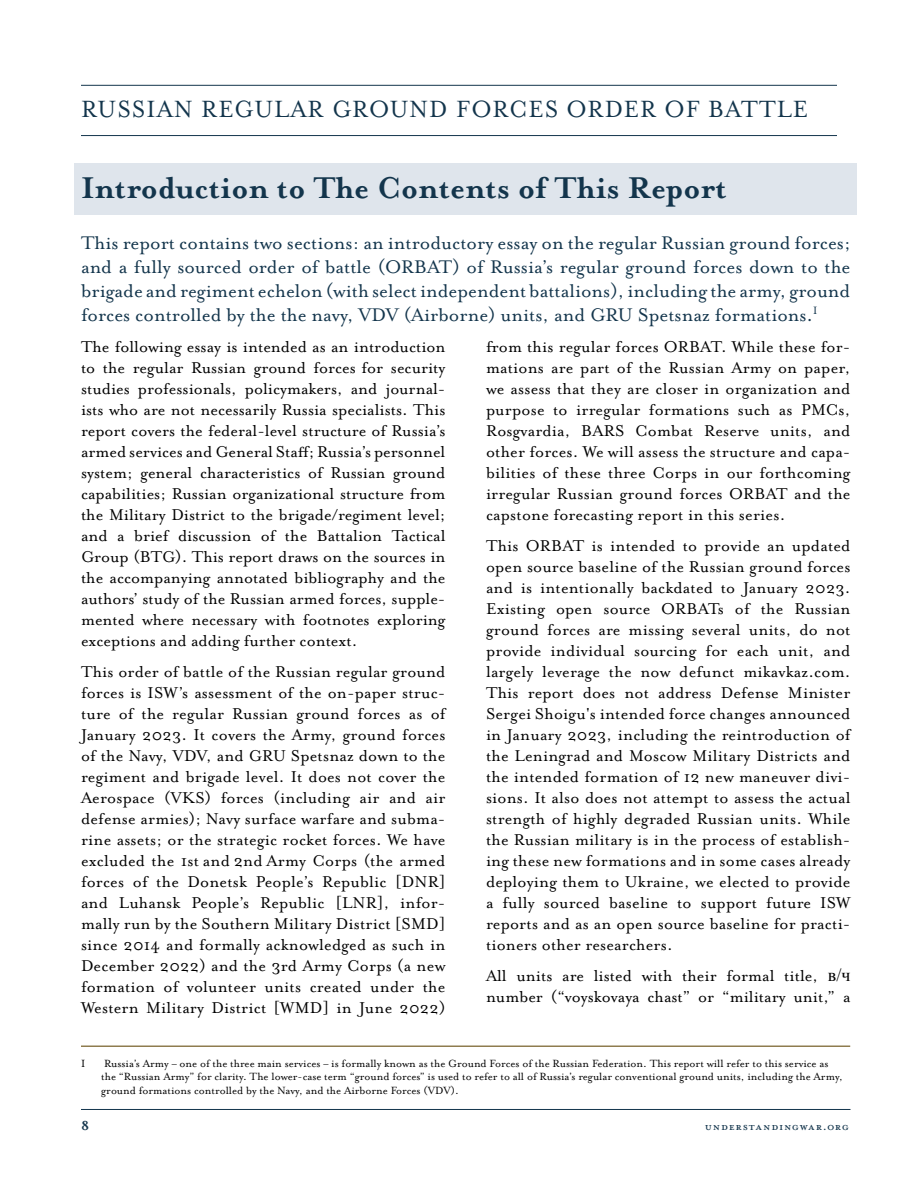
<style>
.page{position:relative;width:918px;height:1188px;background:#fff}
.page>*{position:absolute;margin:0;border:0;box-sizing:border-box;transform-origin:0 0}
.Heading_1{font:700 34.5px "Mrs Eaves OT";color:#13354c}
.Tier_1_-_Page_Section_Headlines{font:27px "Mrs Eaves OT";letter-spacing:.04em;color:#13354c}
.INTRO{font:21px/24px "Mrs Eaves OT";color:#13354c;text-align:justify}
.Body_Copy{font:18px/21px "Mrs Eaves OT";letter-spacing:.01em;color:#000;text-align:justify}
.Article-Page_bottom_details{font:15px "Mrs Eaves All Petite Caps OT";letter-spacing:.05em;color:#13354c}
.Article-Page_bottom_details-2{font:700 15px "Mrs Eaves OT";color:#13354c}
.FOOTNOTES_1{font:12px/13.5px "Mrs Eaves OT";color:#000}
.s1{font-family:"Times New Roman"}
</style>
<div class="page">
<div style="left:74px;top:163px;width:783px;height:52px;background:#dfe5ec"></div>
<hr style="left:81px;top:1046px;width:769px;height:1px;background:#8f7c4f">
<hr style="left:81px;top:85px;width:756px;height:1px;background:#13354c">
<hr style="left:81px;top:135px;width:756px;height:1px;background:#13354c">
<hr style="left:81px;top:1109px;width:769px;height:1px;background:#13354c">
<p class="Tier_1_-_Page_Section_Headlines" style="left:81px;top:94px;width:729px">RUSSIAN REGULAR GROUND FORCES ORDER OF BATTLE</p>
<p class="Heading_1" style="left:81px;top:169px;width:647px">Introduction to The Contents of This Report</p>
<p class="INTRO" style="left:81px;top:231px;width:771px">This report contains two sections: an introductory essay on the regular Russian ground forces; and a fully sourced order of battle (ORBAT) of Russia’s regular ground forces down to the brigade and regiment echelon (with select independent battalions), including the army, ground forces controlled by the the navy, VDV (Airborne) units, and GRU Spetsnaz formations.<sup>I</sup></p>
<p class="Body_Copy" style="left:81px;top:337px;width:366px">The following essay is intended as an introduction to the regular Russian ground forces for security studies professionals, policymakers, and journal&shy;ists who are not necessarily Russia specialists. This report covers the federal-level structure of Russia’s armed services and General Staff; Russia’s personnel system; general characteristics of Russian ground capabilities; Russian organizational structure from the Military District to the brigade/regiment level; and a brief discussion of the Battalion Tactical Group (BTG). This report draws on the sources in the accompanying annotated bibliography and the authors’ study of the Russian armed forces, supple&shy;mented where necessary with footnotes exploring exceptions and adding further context.</p>
<p class="Body_Copy" style="left:81px;top:662px;width:366px">This order of battle of the Russian regular ground forces is ISW’s assessment of the on-paper struc&shy;ture of the regular Russian ground forces as of January 2023. It covers the Army, ground forces of the Navy, VDV, and GRU Spetsnaz down to the regiment and brigade level. It does not cover the Aerospace (VKS) forces (including air and air defense armies); Navy surface warfare and subma&shy;rine assets; or the strategic rocket forces. We have excluded the 1st and 2nd Army Corps (the armed forces of the Donetsk People’s Republic [DNR] and Luhansk People’s Republic [LNR], infor&shy;mally run by the Southern Military District [SMD] since 2014 and formally acknowledged as such in December 2022) and the 3rd Army Corps (a new formation of volunteer units created under the Western Military District [WMD] in June 2022)</p>
<p class="Body_Copy" style="left:486px;top:337px;width:366px">from this regular forces ORBAT. While these for&shy;mations are part of the Russian Army on paper, we assess that they are closer in organization and purpose to irregular formations such as PMCs, Rosgvardia, BARS Combat Reserve units, and other forces. We will assess the structure and capa&shy;bilities of these three Corps in our forthcoming irregular Russian ground forces ORBAT and the capstone forecasting report in this series.</p>
<p class="Body_Copy" style="left:486px;top:536px;width:366px">This ORBAT is intended to provide an updated open source baseline of the Russian ground forces and is intentionally backdated to January 2023.<br>Existing open source ORBATs of the Russian ground forces are missing several units, do not provide individual sourcing for each unit, and largely leverage the now defunct mikavkaz.com.<br>This report does not address Defense Minister Sergei Shoigu's intended force changes announced in January 2023, including the reintroduction of the Leningrad and Moscow Military Districts and the intended formation of 12 new maneuver divi&shy;sions. It also does not attempt to assess the actual strength of highly degraded Russian units. While the Russian military is in the process of establish&shy;ing these new formations and in some cases already deploying them to Ukraine, we elected to provide a fully sourced baseline to support future ISW reports and as an open source baseline for practi&shy;tioners other researchers.</p>
<p class="Body_Copy" style="left:486px;top:966px;width:366px">All units are listed with their formal title, <span class="s1">в/ч </span>number (“voyskovaya chast” or “military unit,” a</p>
<p class="FOOTNOTES_1" style="left:81px;top:1056px;width:6px">I</p>
<p class="FOOTNOTES_1" style="left:101px;top:1056px;width:743px">Russia’s Army – one of the three main services – is formally known as the Ground Forces of the Russian Federation. This report will refer to this service as the “Russian Army” for clarity. The lower-case term “ground forces” is used to refer to all of Russia’s regular conventional ground units, including the Army, ground formations controlled by the Navy, and the Airborne Forces (VDV).</p>
<p class="Article-Page_bottom_details-2" style="left:81px;top:1118px;width:10px">8</p>
<p class="Article-Page_bottom_details" style="left:705px;top:1118px;width:146px">UNDERSTANDINGWAR.ORG</p>
</div>
